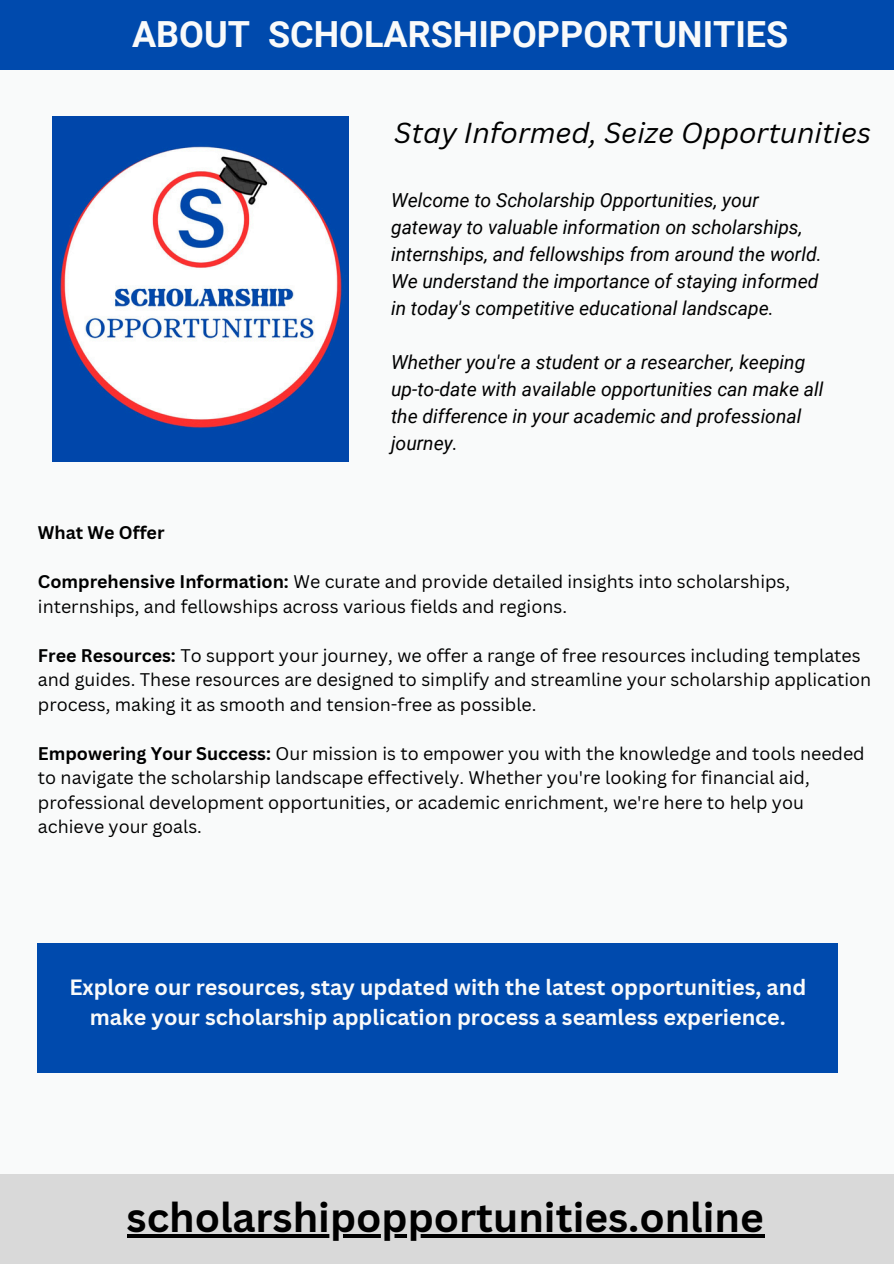
<style>
.page{position:relative;width:894px;height:1264px;background:#fff}
.page>*{position:absolute;margin:0;border:0;box-sizing:border-box;transform-origin:0 0}
.t1{font:700 40.5px "Canva Sans";color:#000}
.t2{font:700 36px "Roboto";color:#f9fafa}
.t3{font:italic 28.05px "Canva Sans";color:#000}
.t4{font:700 21.6px/30px "Canva Sans";color:#f9fafa;text-align:center}
.t5{font:italic 19.35px/27px "Roboto";color:#000}
.t6{font:17.85px/24.5px "Canva Sans";color:#000}
.t7{font:700 17.85px "Canva Sans";color:#000}
.s1{font-weight:700}
</style>
<div class="page">
<div style="left:0;top:0;width:893px;height:1263px;background:#f9fafa"></div>
<div style="left:0;top:0;width:893px;height:69px;background:#004aad"></div>
<img style="left:53px;top:117px;width:296px;height:344px">
<div style="left:38px;top:942px;width:799px;height:130px;background:#004aad"></div>
<div style="left:0;top:1174px;width:893px;height:89px;background:#d9d9d9"></div>
<hr style="left:126px;top:1234px;width:638px;height:3px;background:#000">
<p class="t2" style="left:132px;top:14px;width:657px">ABOUT SCHOLARSHIPOPPORTUNITIES</p>
<h4 class="t3" style="left:394px;top:113px;width:478px">Stay Informed, Seize Opportunities</h4>
<h3 class="t5" style="left:391px;top:187px;width:432px">Welcome to Scholarship Opportunities, your gateway to valuable information on scholarships, internships, and fellowships from around the world.<br>We understand the importance of staying informed in today's competitive educational landscape.</h3>
<p class="t5" style="left:391px;top:349px;width:433px">Whether you're a student or a researcher, keeping up-to-date with available opportunities can make all the difference in your academic and professional journey.</p>
<p class="t7" style="left:38px;top:520px;width:128px">What We Offer</p>
<h5 class="t6" style="left:38px;top:569px;width:753px"><span class="s1">Comprehensive Information:</span> We curate and provide detailed insights into scholarships, internships, and fellowships across various fields and regions.</h5>
<p class="t6" style="left:38px;top:642px;width:834px"><span class="s1">Free Resources:</span> To support your journey, we offer a range of free resources including templates and guides. These resources are designed to simplify and streamline your scholarship application process, making it as smooth and tension-free as possible.</p>
<p class="t6" style="left:38px;top:740px;width:828px"><span class="s1">Empowering Your Success:</span> Our mission is to empower you with the knowledge and tools needed to navigate the scholarship landscape effectively. Whether you're looking for financial aid, professional development opportunities, or academic enrichment, we're here to help you achieve your goals.</p>
<p class="t4" style="left:69px;top:971px;width:738px">Explore our resources, stay updated with the latest opportunities, and make your scholarship application process a seamless experience.</p>
<h1 class="t1" style="left:126px;top:1188px;width:638px">scholarshipopportunities.online</h1>
</div>
